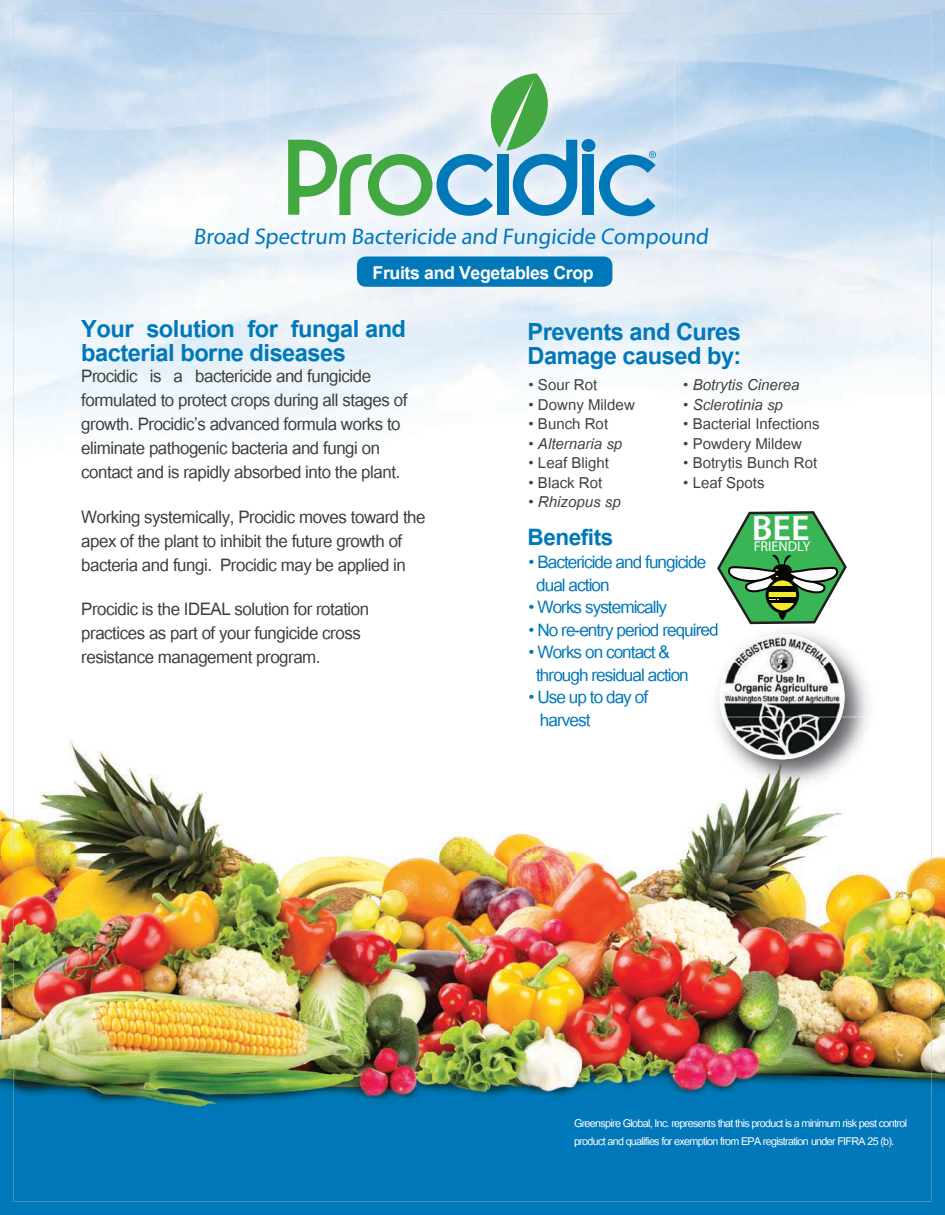
<style>
.page{position:relative;width:945px;height:1215px;background:#fff}
.page>*{position:absolute;margin:0;border:0;box-sizing:border-box;transform-origin:0 0}
.t1{font:600 35.85px "Myriad Pro";color:#fff}
.t2{font:700 33px/24px "Utsaah";letter-spacing:-.015em;color:#0078b9}
.t3{font:700 31.5px "Utsaah";letter-spacing:-.015em;color:#0078b9}
.t4{font:700 24.75px "Utsaah";letter-spacing:-.015em;color:#fff}
.t5{font:24px/24px "Utsaah";letter-spacing:-.02em;color:#3e3e3f}
.t6{font:24px/22.5px "Utsaah";letter-spacing:-.04em;color:#0078b9}
.t7{font:500 22.65px "Futura";color:#0078b9}
.t8{font:21px "Utsaah";color:#414042}
.t9{font:italic 21px "Utsaah";color:#414042}
.t10{font:15px/18px "Utsaah";letter-spacing:-.045em;color:#fff}
.t11{font:14.1px "Myriad Pro";color:#fff}
.s1{font-style:normal}
</style>
<div class="page">
<img style="left:0;top:0;width:275px;height:717px">
<img style="left:0;top:718px;width:14px;height:138px">
<div style="left:0;top:1035px;width:945px;height:180px;background:#0078b9"></div>
<img style="left:0;top:856px;width:945px;height:281px">
<img style="left:14px;top:13px;width:918px;height:1188px">
<img style="left:698px;top:620px;width:188px;height:180px">
<img style="left:698px;top:717px;width:188px;height:1px">
<img style="left:698px;top:623px;width:19px;height:16px">
<img style="left:719px;top:697px;width:125px;height:20px">
<img style="left:723px;top:718px;width:62px;height:41px">
<img style="left:723px;top:717px;width:118px;height:1px">
<svg style="left:717px;top:510px;width:130px;height:114px"></svg>
<p class="t7" style="left:194px;top:222px;width:519px">Broad Spectrum Bactericide and Fungicide Compound</p>
<p class="t4" style="left:373px;top:261px;width:223px">Fruits and Vegetables Crop</p>
<h2 class="t2" style="left:81px;top:319px;width:326px">Your solution for fungal and bacterial borne diseases</h2>
<h2 class="t2" style="left:528px;top:322px;width:215px">Prevents and Cures<br>Damage caused by:</h2>
<p class="t5" style="left:81px;top:366px;width:328px">Procidic is a bactericide and fungicide formulated to protect crops during all stages of growth. Procidic’s advanced formula works to eliminate pathogenic bacteria and fungi on contact and is rapidly absorbed into the plant.</p>
<p class="t5" style="left:81px;top:507px;width:346px">Working systemically, Procidic moves toward the apex of the plant to inhibit the future growth of bacteria and fungi. Procidic may be applied in</p>
<p class="t5" style="left:81px;top:599px;width:290px">Procidic is the IDEAL solution for rotation practices as part of your fungicide cross resistance management program.</p>
<p class="t8" style="left:529px;top:375px;width:70px">• Sour Rot</p>
<p class="t8" style="left:529px;top:394px;width:108px">• Downy Mildew</p>
<p class="t8" style="left:529px;top:414px;width:81px">• Bunch Rot</p>
<p class="t9" style="left:529px;top:433px;width:95px"><span class="s1">•</span> Alternaria sp</p>
<p class="t8" style="left:529px;top:453px;width:82px">• Leaf Blight</p>
<p class="t8" style="left:529px;top:472px;width:75px">• Black Rot</p>
<p class="t9" style="left:529px;top:492px;width:94px"><span class="s1">•</span> Rhizopus sp</p>
<p class="t9" style="left:683px;top:375px;width:118px"><span class="s1">•</span> Botrytis Cinerea</p>
<p class="t9" style="left:683px;top:394px;width:101px"><span class="s1">•</span> Sclerotinia sp</p>
<p class="t8" style="left:683px;top:414px;width:138px">• Bacterial Infections</p>
<p class="t8" style="left:683px;top:433px;width:120px">• Powdery Mildew</p>
<p class="t8" style="left:683px;top:453px;width:135px">• Botrytis Bunch Rot</p>
<p class="t8" style="left:683px;top:472px;width:83px">• Leaf Spots</p>
<h1 class="t1" style="left:752px;top:505px;width:59px">BEE</h1>
<p class="t11" style="left:754px;top:537px;width:58px">FRIENDLY</p>
<h3 class="t3" style="left:528px;top:522px;width:87px">Benefits</h3>
<p class="t6" style="left:536px;top:553px;width:172px;text-indent:-8px">• Bactericide and fungicide dual action</p>
<p class="t6" style="left:529px;top:598px;width:140px">• Works systemically</p>
<p class="t6" style="left:529px;top:620px;width:192px">• No re-entry period required</p>
<p class="t6" style="left:536px;top:643px;width:154px;text-indent:-8px">• Works on contact &amp; through residual action</p>
<p class="t6" style="left:540px;top:688px;width:110px;text-indent:-11px">• Use up to day of harvest</p>
<p class="t10" style="left:574px;top:1115px;width:335px">Greenspire Global, Inc. represents that this product is a minimum risk pest control product and qualifies for exemption from EPA registration under FIFRA 25 (b).</p>
</div>
